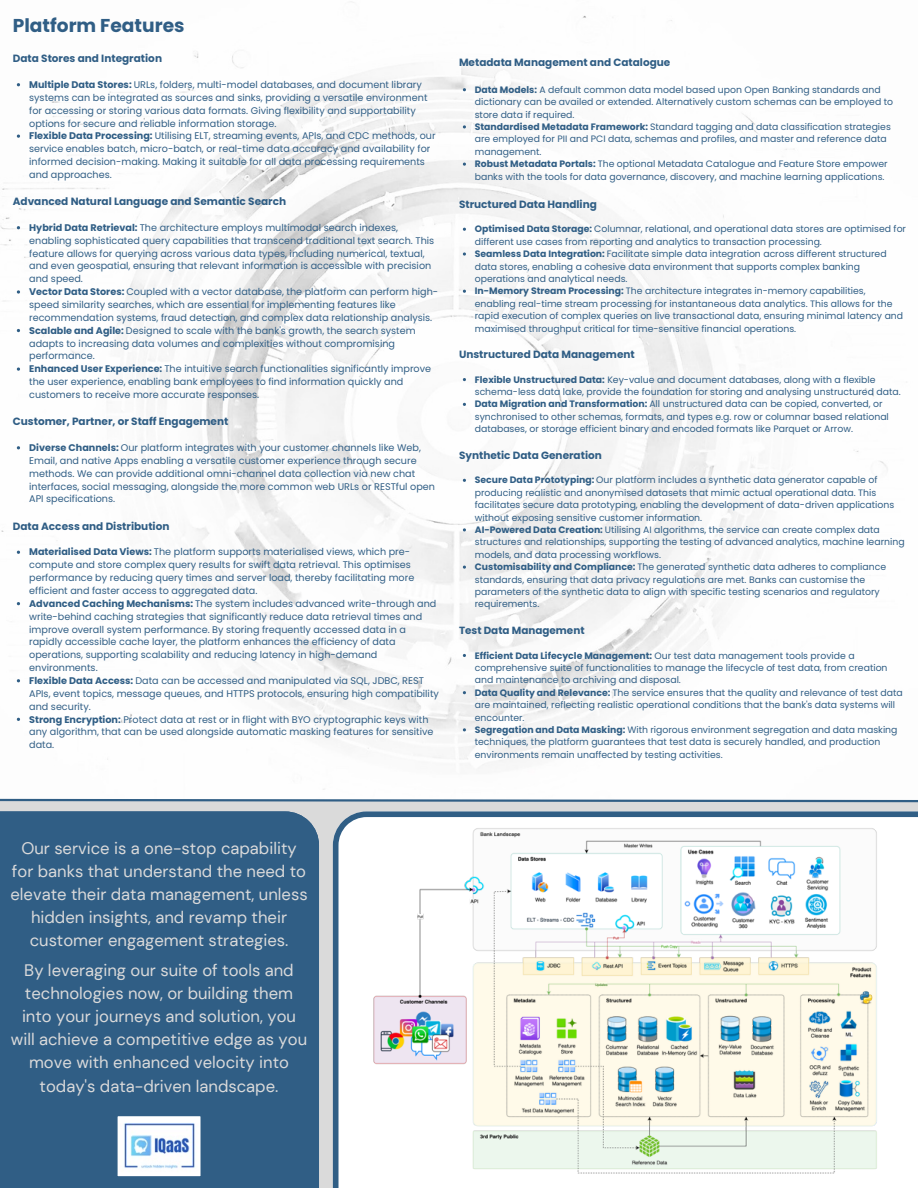
<style>
.page{position:relative;width:918px;height:1188px;background:#fff}
.page>*{position:absolute;margin:0;border:0;box-sizing:border-box;transform-origin:0 0}
.t1{font:700 18.6px "Poppins";color:#305e85}
.t2{font:16.65px/23.2px "DM Sans";color:#dadada;text-align:center}
.t3{font:700 10.5px "Poppins";color:#305e85}
.t4{font:700 10.35px "Poppins";color:#305e85}
.t5{font:9.6px/12.9px "Poppins";color:#305e85}
.t6{font:9.3px/12.5px "Poppins";color:#305e85}
.s1{font-weight:700}
</style>
<div class="page">
<img style="left:0;top:1px;width:888px;height:789px">
<svg style="left:333px;top:811px;width:585px;height:377px"></svg>
<div style="left:0;top:811px;width:319px;height:377px;background:#305e85"></div>
<svg style="left:0;top:798px;width:918px;height:5px"></svg>
<img style="left:369px;top:825px;width:511px;height:355px">
<svg style="left:463px;top:252px;width:3px;height:4px"></svg>
<svg style="left:17px;top:290px;width:3px;height:4px"></svg>
<svg style="left:17px;top:367px;width:3px;height:4px"></svg>
<svg style="left:113px;top:1112px;width:92px;height:68px"></svg>
<h1 class="t1" style="left:13px;top:12px;width:173px">Platform Features</h1>
<p class="t3" style="left:13px;top:51px;width:151px">Data Stores and Integration</p>
<p class="t5" style="left:29px;top:78px;width:408px"><span class="s1">Multiple Data Stores:</span> URLs, folders, multi-model databases, and document library systems can be integrated as sources and sinks, providing a versatile environment for accessing or storing various data formats. Giving flexibility and supportability options for secure and reliable information storage.<br><span class="s1">Flexible Data Processing:</span> Utilising ELT, streaming events, APIs, and CDC methods, our service enables batch, micro-batch, or real-time data accuracy and availability for informed decision-making. Making it suitable for all data processing requirements and approaches.</p>
<p class="t3" style="left:13px;top:194px;width:275px">Advanced Natural Language and Semantic Search</p>
<p class="t5" style="left:29px;top:221px;width:411px"><span class="s1">Hybrid Data Retrieval:</span> The architecture employs multimodal search indexes, enabling sophisticated query capabilities that transcend traditional text search. This feature allows for querying across various data types, including numerical, textual, and even geospatial, ensuring that relevant information is accessible with precision and speed.<br><span class="s1">Vector Data Stores:</span> Coupled with a vector database, the platform can perform high&shy;speed similarity searches, which are essential for implementing features like recommendation systems, fraud detection, and complex data relationship analysis.<br><span class="s1">Scalable and Agile:</span> Designed to scale with the bank's growth, the search system adapts to increasing data volumes and complexities without compromising performance.<br><span class="s1">Enhanced User Experience:</span> The intuitive search functionalities significantly improve the user experience, enabling bank employees to find information quickly and customers to receive more accurate responses.</p>
<p class="t3" style="left:13px;top:414px;width:217px">Customer, Partner, or Staff Engagement</p>
<p class="t5" style="left:29px;top:441px;width:407px"><span class="s1">Diverse Channels:</span> Our platform integrates with your customer channels like Web, Email, and native Apps enabling a versatile customer experience through secure methods. We can provide additional omni-channel data collection via new chat interfaces, social messaging, alongside the more common web URLs or RESTful open API specifications.</p>
<p class="t3" style="left:13px;top:519px;width:158px">Data Access and Distribution</p>
<p class="t5" style="left:29px;top:546px;width:411px"><span class="s1">Materialised Data Views:</span> The platform supports materialised views, which pre&shy;compute and store complex query results for swift data retrieval. This optimises performance by reducing query times and server load, thereby facilitating more efficient and faster access to aggregated data.<br><span class="s1">Advanced Caching Mechanisms:</span> The system includes advanced write-through and write-behind caching strategies that significantly reduce data retrieval times and improve overall system performance. By storing frequently accessed data in a rapidly accessible cache layer, the platform enhances the efficiency of data operations, supporting scalability and reducing latency in high-demand environments.<br><span class="s1">Flexible Data Access:</span> Data can be accessed and manipulated via SQL, JDBC, REST APIs, event topics, message queues, and HTTPS protocols, ensuring high compatibility and security.<br><span class="s1">Strong Encryption:</span> Protect data at rest or in flight with BYO cryptographic keys with any algorithm, that can be used alongside automatic masking features for sensitive data.</p>
<p class="t3" style="left:459px;top:55px;width:213px">Metadata Management and Catalogue</p>
<p class="t6" style="left:475px;top:83px;width:420px"><span class="s1">Data Models:</span> A default common data model based upon Open Banking standards and dictionary can be availed or extended. Alternatively custom schemas can be employed to store data if required.<br><span class="s1">Standardised Metadata Framework:</span> Standard tagging and data classification strategies are employed for PII and PCI data, schemas and profiles, and master and reference data management.<br><span class="s1">Robust Metadata Portals:</span> The optional Metadata Catalogue and Feature Store empower banks with the tools for data governance, discovery, and machine learning applications.</p>
<p class="t3" style="left:459px;top:197px;width:139px">Structured Data Handling</p>
<p class="t6" style="left:475px;top:223px;width:433px"><span class="s1">Optimised Data Storage:</span> Columnar, relational, and operational data stores are optimised for different use cases from reporting and analytics to transaction processing.<br><span class="s1">Seamless Data Integration:</span> Facilitate simple data integration across different structured data stores, enabling a cohesive data environment that supports complex banking operations and analytical needs.<br><span class="s1">In-Memory Stream Processing:</span> The architecture integrates in-memory capabilities, enabling real-time stream processing for instantaneous data analytics. This allows for the rapid execution of complex queries on live transactional data, ensuring minimal latency and maximised throughput critical for time-sensitive financial operations.</p>
<p class="t3" style="left:459px;top:347px;width:177px">Unstructured Data Management</p>
<p class="t6" style="left:475px;top:373px;width:427px"><span class="s1">Flexible Unstructured Data:</span> Key-value and document databases, along with a flexible schema-less data lake, provide the foundation for storing and analysing unstructured data.<br><span class="s1">Data Migration and Transformation:</span> All unstructured data can be copied, converted, or synchronised to other schemas, formats, and types e.g. row or columnar based relational databases, or storage efficient binary and encoded formats like Parquet or Arrow.</p>
<p class="t3" style="left:459px;top:448px;width:144px">Synthetic Data Generation</p>
<p class="t6" style="left:475px;top:474px;width:431px"><span class="s1">Secure Data Prototyping:</span> Our platform includes a synthetic data generator capable of producing realistic and anonymised datasets that mimic actual operational data. This facilitates secure data prototyping, enabling the development of data-driven applications without exposing sensitive customer information.<br><span class="s1">AI-Powered Data Creation:</span> Utilising AI algorithms, the service can create complex data structures and relationships, supporting the testing of advanced analytics, machine learning models, and data processing workflows.<br><span class="s1">Customisability and Compliance:</span> The generated synthetic data adheres to compliance standards, ensuring that data privacy regulations are met. Banks can customise the parameters of the synthetic data to align with specific testing scenarios and regulatory requirements.</p>
<p class="t4" style="left:459px;top:623px;width:127px">Test Data Management</p>
<p class="t6" style="left:475px;top:649px;width:430px"><span class="s1">Efficient Data Lifecycle Management:</span> Our test data management tools provide a comprehensive suite of functionalities to manage the lifecycle of test data, from creation and maintenance to archiving and disposal.<br><span class="s1">Data Quality and Relevance:</span> The service ensures that the quality and relevance of test data are maintained, reflecting realistic operational conditions that the bank's data systems will encounter.<br><span class="s1">Segregation and Data Masking:</span> With rigorous environment segregation and data masking techniques, the platform guarantees that test data is securely handled, and production environments remain unaffected by testing activities.</p>
<h2 class="t2" style="left:10px;top:836px;width:299px">Our service is a one-stop capability for banks that understand the need to elevate their data management, unless hidden insights, and revamp their customer engagement strategies.</h2>
<h2 class="t2" style="left:11px;top:958px;width:298px">By leveraging our suite of tools and technologies now, or building them into your journeys and solution, you will achieve a competitive edge as you move with enhanced velocity into today's data-driven landscape.</h2>
</div>
